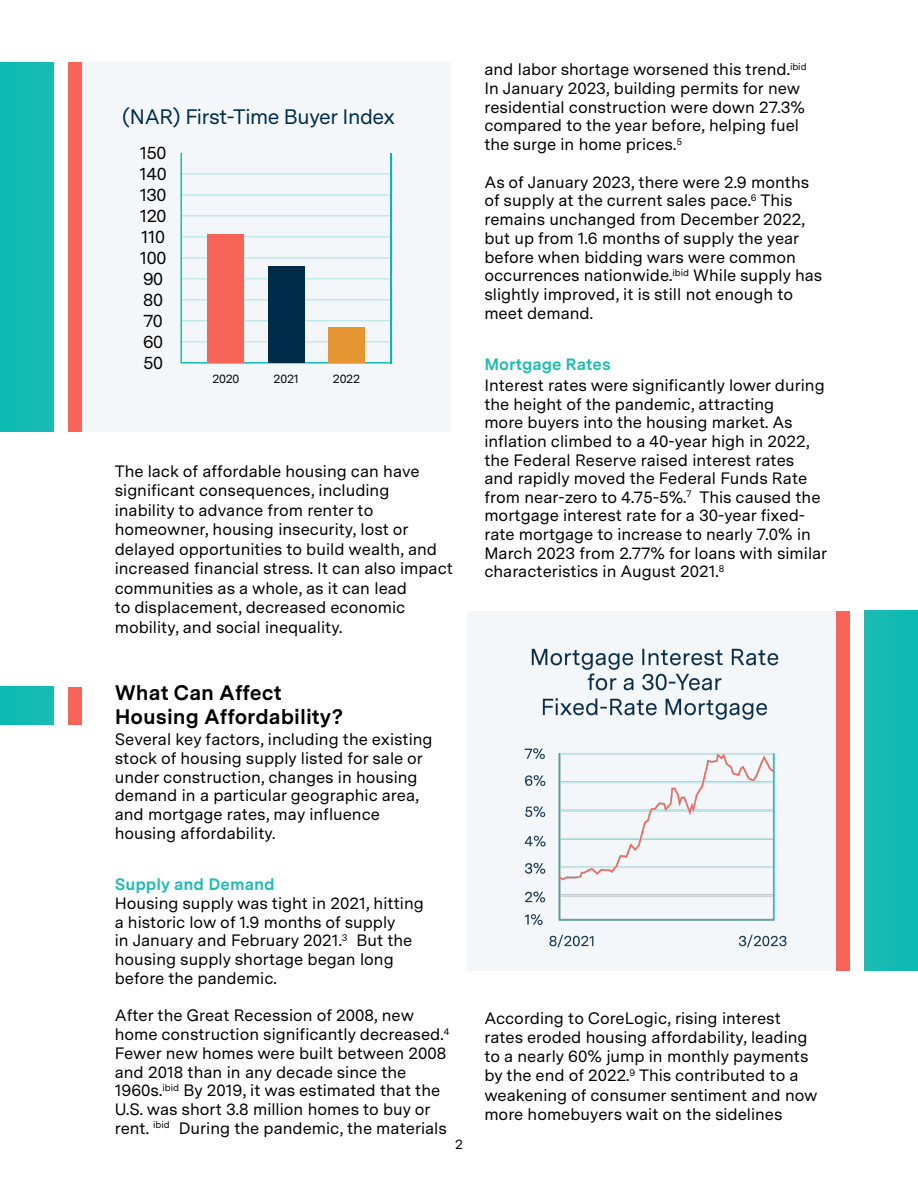
<style>
.page{position:relative;width:918px;height:1188px;background:#fff}
.page>*{position:absolute;margin:0;border:0;box-sizing:border-box;transform-origin:0 0}
.t1{font:700 21px/24px "Messina Sans";color:#000}
.t2{font:21px "Messina Sans";letter-spacing:-.02em;color:#002b49}
.t3{font:17.7px/21px "Messina Sans";letter-spacing:-.02em;color:#000}
.t4{font:16.5px/18.8px "Messina Sans";color:#000}
.t5{font:700 16.5px "Messina Sans";color:#1dbbb3}
.t6{font:13.5px "Messina Sans";color:#000}
.t7{font:12px "Messina Sans";letter-spacing:-.02em;color:#000}
</style>
<div class="page">
<div style="left:78px;top:63px;width:372px;height:369px;background:#f3f7f9"></div>
<svg style="left:181px;top:153px;width:210px;height:210px"></svg>
<hr style="left:391px;top:153px;width:1px;height:210px;background:#00bab3">
<div style="left:208px;top:234px;width:36px;height:129px;background:#f96459"></div>
<div style="left:268px;top:266px;width:36px;height:97px;background:#002b49"></div>
<div style="left:328px;top:327px;width:37px;height:36px;background:#e59633"></div>
<div style="left:0;top:63px;width:54px;height:369px;background:#13bab2"></div>
<div style="left:68px;top:63px;width:13px;height:369px;background:#f96459"></div>
<div style="left:468px;top:611px;width:372px;height:360px;background:#f3f7f9"></div>
<div style="left:864px;top:611px;width:54px;height:360px;background:#15bbb2"></div>
<div style="left:837px;top:611px;width:13px;height:360px;background:#f96459"></div>
<div style="left:0;top:687px;width:54px;height:38px;background:#14bab2"></div>
<div style="left:68px;top:687px;width:13px;height:38px;background:#f96459"></div>
<img style="left:524px;top:648px;width:263px;height:300px">
<p class="t2" style="left:122px;top:101px;width:275px">(NAR) First-Time Buyer Index</p>
<p class="t3" style="left:140px;top:142px;width:29px">150<br>140</p>
<p class="t3" style="left:140px;top:184px;width:28px">130</p>
<p class="t3" style="left:140px;top:205px;width:28px">120</p>
<p class="t3" style="left:141px;top:226px;width:25px">110</p>
<p class="t3" style="left:140px;top:247px;width:28px">100</p>
<p class="t3" style="left:143px;top:268px;width:22px">90</p>
<p class="t3" style="left:143px;top:289px;width:21px">80</p>
<p class="t3" style="left:143px;top:310px;width:21px">70</p>
<p class="t3" style="left:143px;top:331px;width:22px">60</p>
<p class="t3" style="left:143px;top:352px;width:21px">50</p>
<p class="t7" style="left:212px;top:370px;width:29px">2020</p>
<p class="t7" style="left:274px;top:370px;width:27px">2021</p>
<p class="t7" style="left:333px;top:370px;width:29px">2022</p>
<p class="t4" style="left:115px;top:461px;width:340px;line-height:19.5px">The lack of affordable housing can have significant consequences, including inability to advance from renter to homeowner, housing insecurity, lost or delayed opportunities to build wealth, and increased financial stress. It can also impact communities as a whole, as it can lead<br>to displacement, decreased economic mobility, and social inequality.</p>
<p class="t1" style="left:115px;top:680px;width:230px">What Can Affect<br>Housing Affordability?</p>
<p class="t4" style="left:115px;top:730px;width:319px">Several key factors, including the existing stock of housing supply listed for sale or under construction, changes in housing demand in a particular geographic area, and mortgage rates, may influence housing affordability.</p>
<p class="t5" style="left:115px;top:872px;width:162px">Supply and Demand</p>
<p class="t4" style="left:115px;top:893px;width:310px">Housing supply was tight in 2021, hitting a historic low of 1.9 months of supply<br>in January and February 2021.<sup>3</sup> But the housing supply shortage began long before the pandemic.</p>
<p class="t4" style="left:115px;top:1006px;width:336px">After the Great Recession of 2008, new home construction significantly decreased.<sup>4<br></sup>Fewer new homes were built between 2008 and 2018 than in any decade since the 1960s.<sup>ibid</sup> By 2019, it was estimated that the U.S. was short 3.8 million homes to buy or rent. <sup>ibid</sup> During the pandemic, the materials</p>
<p class="t6" style="left:455px;top:1134px;width:9px">2</p>
<p class="t4" style="left:484px;top:59px;width:324px">and labor shortage worsened this trend.<sup>ibid </sup>In January 2023, building permits for new residential construction were down 27.3% compared to the year before, helping fuel the surge in home prices.<sup>5</sup></p>
<p class="t4" style="left:484px;top:172px;width:340px">As of January 2023, there were 2.9 months of supply at the current sales pace.<sup>6</sup> This remains unchanged from December 2022, but up from 1.6 months of supply the year before when bidding wars were common occurrences nationwide.<sup>ibid</sup> While supply has slightly improved, it is still not enough to meet demand.</p>
<p class="t5" style="left:484px;top:352px;width:128px">Mortgage Rates</p>
<p class="t4" style="left:484px;top:376px;width:345px">Interest rates were significantly lower during the height of the pandemic, attracting<br>more buyers into the housing market. As inflation climbed to a 40-year high in 2022, the Federal Reserve raised interest rates and rapidly moved the Federal Funds Rate from near-zero to 4.75-5%.<sup>7</sup> This caused the mortgage interest rate for a 30-year fixed&shy;rate mortgage to increase to nearly 7.0% in March 2023 from 2.77% for loans with similar characteristics in August 2021.<sup>8</sup></p>
<p class="t4" style="left:484px;top:1008px;width:335px;line-height:19.4px">According to CoreLogic, rising interest rates eroded housing affordability, leading to a nearly 60% jump in monthly payments by the end of 2022.<sup>9</sup> This contributed to a weakening of consumer sentiment and now more homebuyers wait on the sidelines</p>
</div>
